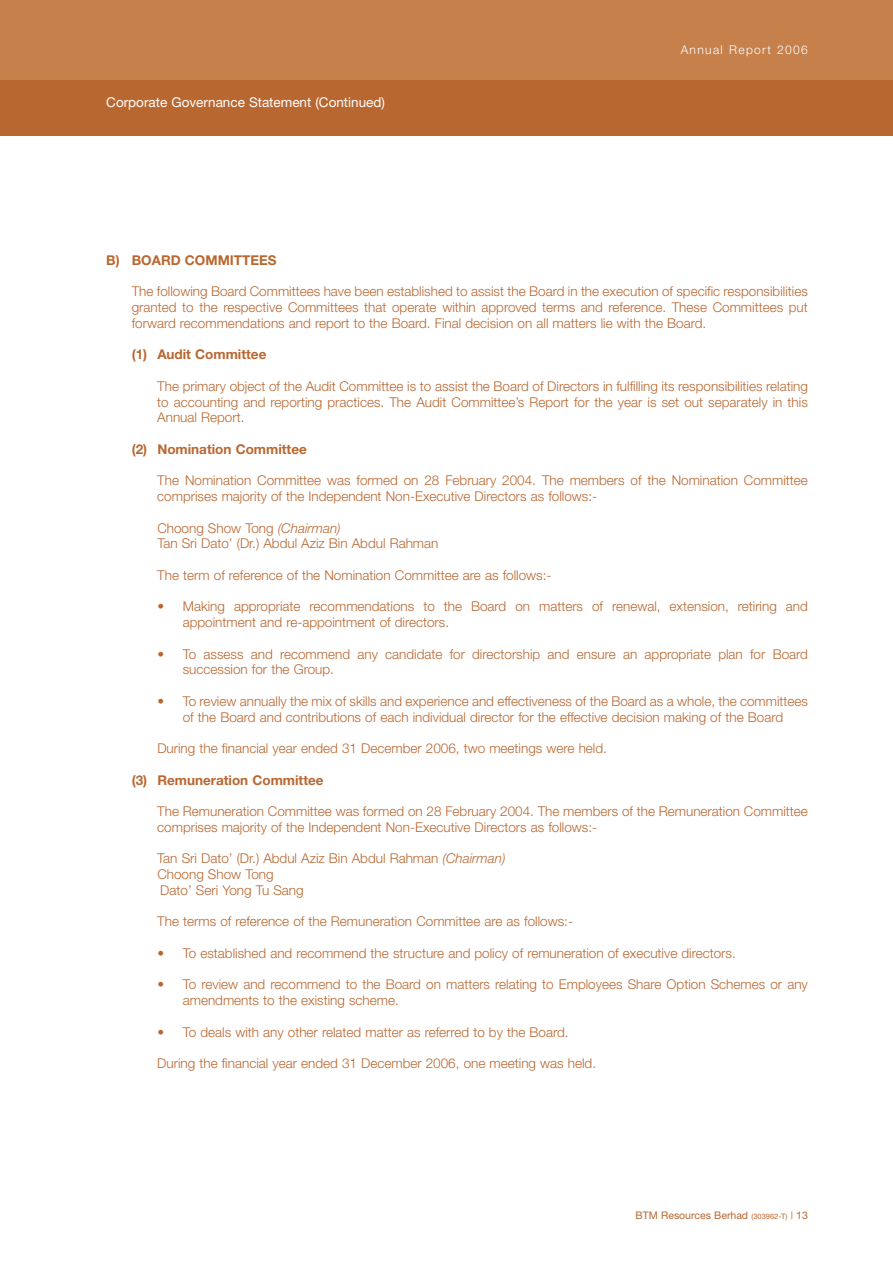
<style>
.page{position:relative;width:893px;height:1263px;background:#fff}
.page>*{position:absolute;margin:0;border:0;box-sizing:border-box;transform-origin:0 0}
.t1{font:300 13.5px/15.8px "Helvetica Neue";color:#b96730}
.t2{font:700 13.5px "Helvetica Neue";color:#b96730}
.t3{font:13.5px "Helvetica Neue";color:#fff}
.t4{font:300 12px "Helvetica Neue";letter-spacing:.11em;color:#fff}
.t5{font:10.5px "Helvetica Neue";color:#b96730}
.s1{font-style:italic}
.s2{font-size:7.5px}
</style>
<div class="page">
<div style="left:0;top:0;width:893px;height:81px;background:#c5804c"></div>
<div style="left:0;top:81px;width:893px;height:55px;background:#b96730"></div>
<p class="t3" style="left:106px;top:98px;width:280px">Corporate Governance Statement (Continued)</p>
<p class="t4" style="left:681px;top:43px;width:129px">Annual Report 2006</p>
<p class="t2" style="left:106px;top:255px;width:172px">B) BOARD COMMITTEES</p>
<p class="t1" style="left:132px;top:283px;width:678px;text-align:justify">The following Board Committees have been established to assist the Board in the execution of specific responsibilities granted to the respective Committees that operate within approved terms and reference. These Committees put forward recommendations and report to the Board. Final decision on all matters lie with the Board.</p>
<p class="t2" style="left:132px;top:350px;width:136px">(1) Audit Committee</p>
<p class="t1" style="left:157px;top:378px;width:652px;text-align:justify">The primary object of the Audit Committee is to assist the Board of Directors in fulfilling its responsibilities relating to accounting and reporting practices. The Audit Committee’s Report for the year is set out separately in this Annual Report.</p>
<p class="t2" style="left:132px;top:444px;width:177px">(2) Nomination Committee</p>
<p class="t1" style="left:157px;top:472px;width:652px">The Nomination Committee was formed on 28 February 2004. The members of the Nomination Committee comprises majority of the Independent Non-Executive Directors as follows:-</p>
<p class="t1" style="left:157px;top:520px;width:283px">Choong Show Tong <span class="s1">(Chairman)<br></span>Tan Sri Dato’ (Dr.) Abdul Aziz Bin Abdul Rahman</p>
<p class="t1" style="left:157px;top:567px;width:396px">The term of reference of the Nomination Committee are as follows:-</p>
<p class="t1" style="left:183px;top:598px;width:627px;text-indent:-25px">• Making appropriate recommendations to the Board on matters of renewal, extension, retiring and appointment and re-appointment of directors.</p>
<p class="t1" style="left:183px;top:646px;width:627px;text-indent:-25px">• To assess and recommend any candidate for directorship and ensure an appropriate plan for Board succession for the Group.</p>
<p class="t1" style="left:157px;top:693px;width:652px;text-align:center">• To review annually the mix of skills and experience and effectiveness of the Board as a whole, the committees of the Board and contributions of each individual director for the effective decision making of the Board</p>
<p class="t1" style="left:157px;top:740px;width:451px">During the financial year ended 31 December 2006, two meetings were held.</p>
<p class="t2" style="left:132px;top:775px;width:193px">(3) Remuneration Committee</p>
<p class="t1" style="left:157px;top:803px;width:652px">The Remuneration Committee was formed on 28 February 2004. The members of the Remuneration Committee comprises majority of the Independent Non-Executive Directors as follows:-</p>
<p class="t1" style="left:157px;top:850px;width:350px">Tan Sri Dato’ (Dr.) Abdul Aziz Bin Abdul Rahman <span class="s1">(Chairman)<br></span>Choong Show Tong<br>Dato’ Seri Yong Tu Sang</p>
<p class="t1" style="left:157px;top:913px;width:417px">The terms of reference of the Remuneration Committee are as follows:-</p>
<p class="t1" style="left:157px;top:945px;width:580px">• To established and recommend the structure and policy of remuneration of executive directors.</p>
<p class="t1" style="left:183px;top:976px;width:626px;text-indent:-25px">• To review and recommend to the Board on matters relating to Employees Share Option Schemes or any amendments to the existing scheme.</p>
<p class="t1" style="left:157px;top:1024px;width:413px">• To deals with any other related matter as referred to by the Board.</p>
<p class="t1" style="left:157px;top:1055px;width:440px">During the financial year ended 31 December 2006, one meeting was held.</p>
<p class="t5" style="left:636px;top:1212px;width:174px">BTM Resources Berhad <span class="s2">(303962-T)</span> | 13</p>
</div>
